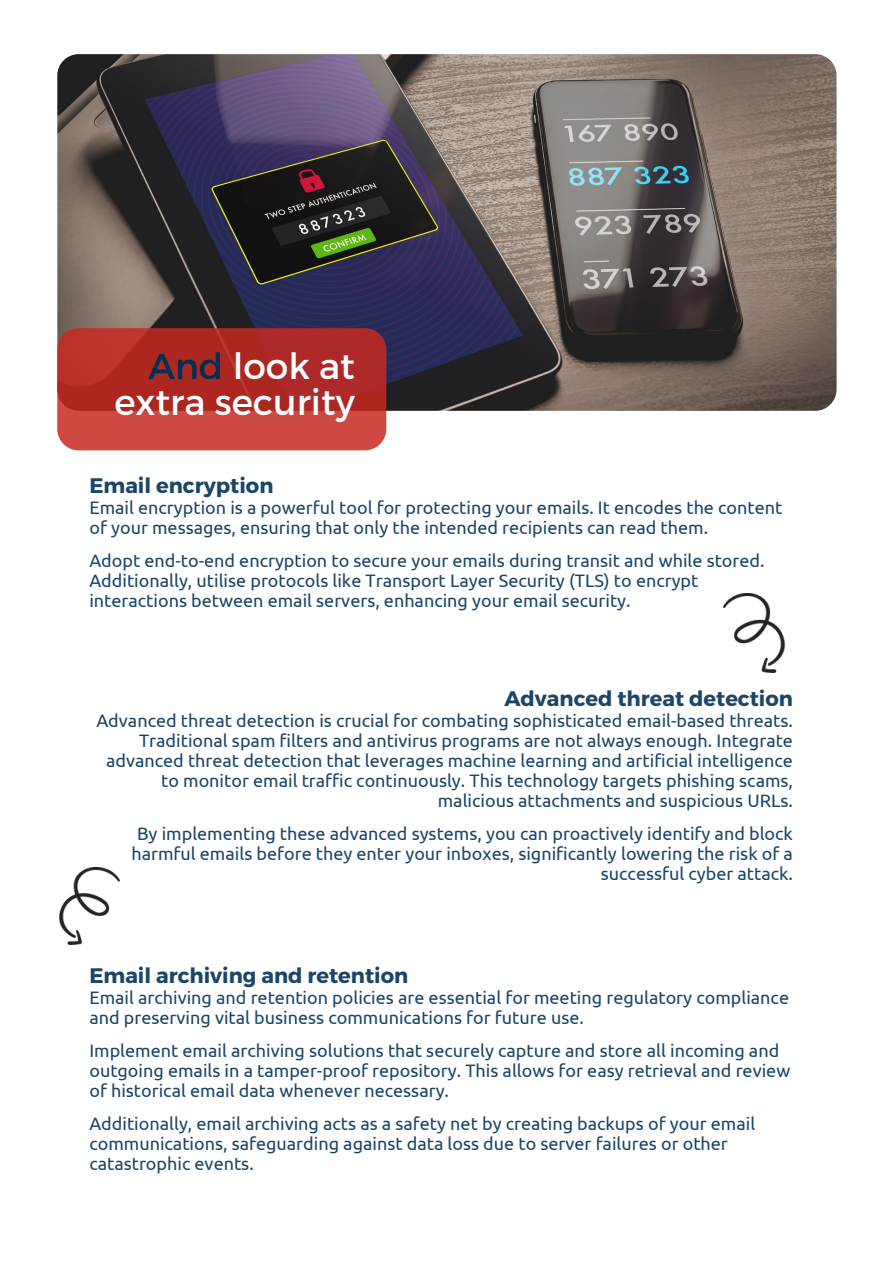
<style>
.page{position:relative;width:894px;height:1264px;background:#fff}
.page>*{position:absolute;margin:0;border:0;box-sizing:border-box;transform-origin:0 0}
.t1{font:36px/36px "Montserrat";color:#fff;text-align:right}
.t2{font:700 21px "Montserrat";color:#1b4668}
.t3{font:18px/20px "Ubuntu";color:#1b4668}
.s1{color:#002f56}
</style>
<div class="page">
<img style="left:57px;top:54px;width:779px;height:357px;border-radius:21px">
<svg style="left:57px;top:328px;width:329px;height:122px;background:#b9332e"></svg>
<img style="left:723px;top:593px;width:61px;height:79px">
<img style="left:60px;top:867px;width:59px;height:78px">
<p class="t1" style="left:114px;top:347px;width:242px"><span class="s1">And</span> look at extra security</p>
<p class="t2" style="left:89px;top:472px;width:185px">Email encryption</p>
<p class="t3" style="left:89px;top:497px;width:694px">Email encryption is a powerful tool for protecting your emails. It encodes the content of your messages, ensuring that only the intended recipients can read them.</p>
<p class="t3" style="left:89px;top:550px;width:676px">Adopt end-to-end encryption to secure your emails during transit and while stored.<br>Additionally, utilise protocols like Transport Layer Security (TLS) to encrypt interactions between email servers, enhancing your email security.</p>
<p class="t2" style="left:504px;top:685px;width:290px">Advanced threat detection</p>
<p class="t3" style="left:96px;top:710px;width:698px;text-align:right">Advanced threat detection is crucial for combating sophisticated email-based threats.<br>Traditional spam filters and antivirus programs are not always enough. Integrate advanced threat detection that leverages machine learning and artificial intelligence to monitor email traffic continuously. This technology targets phishing scams, malicious attachments and suspicious URLs.</p>
<p class="t3" style="left:131px;top:823px;width:663px;text-align:right">By implementing these advanced systems, you can proactively identify and block harmful emails before they enter your inboxes, significantly lowering the risk of a successful cyber attack.</p>
<p class="t2" style="left:89px;top:962px;width:320px">Email archiving and retention</p>
<p class="t3" style="left:89px;top:987px;width:701px">Email archiving and retention policies are essential for meeting regulatory compliance and preserving vital business communications for future use.</p>
<p class="t3" style="left:89px;top:1040px;width:702px">Implement email archiving solutions that securely capture and store all incoming and outgoing emails in a tamper-proof repository. This allows for easy retrieval and review of historical email data whenever necessary.</p>
<p class="t3" style="left:89px;top:1113px;width:667px">Additionally, email archiving acts as a safety net by creating backups of your email communications, safeguarding against data loss due to server failures or other catastrophic events.</p>
</div>
